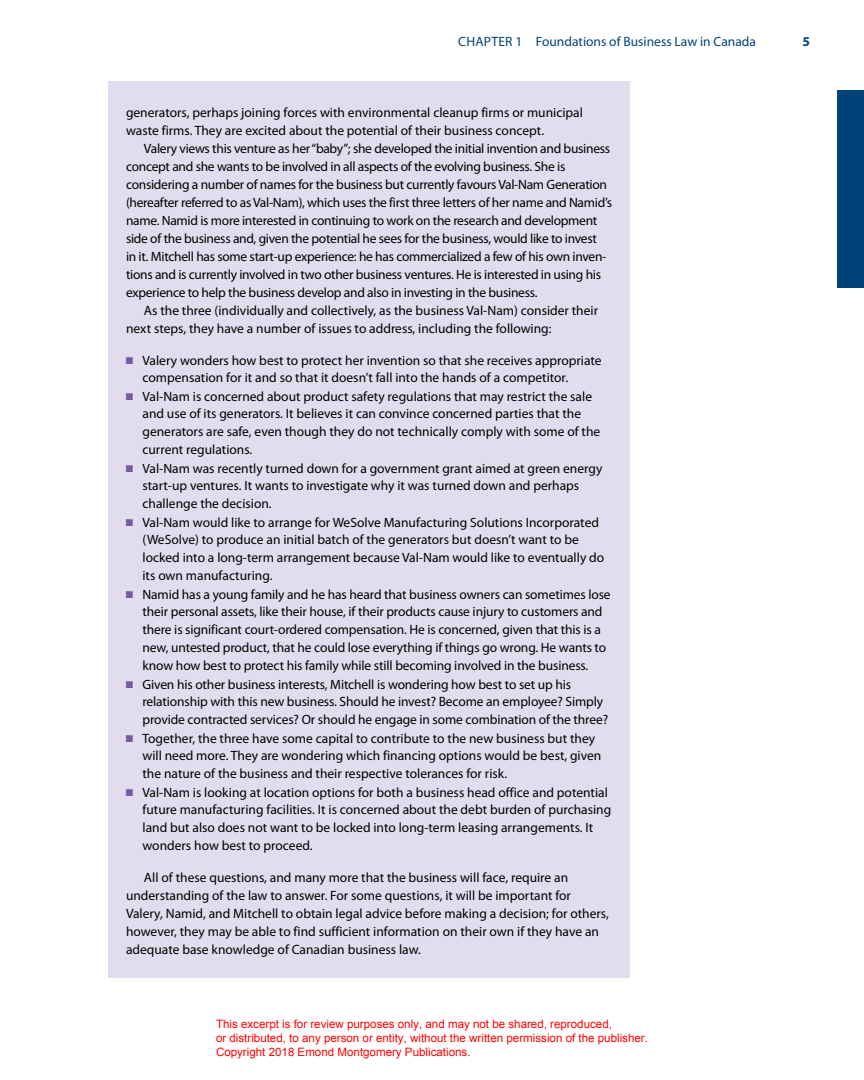
<style>
.page{position:relative;width:864px;height:1080px;background:#fff}
.page>*{position:absolute;margin:0;border:0;box-sizing:border-box;transform-origin:0 0}
.t1{font:13.5px/18px "Myriad Pro";letter-spacing:-.005em;color:#000}
.t2{font:13.5px "Myriad Pro";color:#00427a}
.t3{font:700 13.5px "Myriad Pro";color:#00427a}
.t4{font:11.55px/14px "Arial";color:#f00}
.s1{color:#7958a5}
</style>
<div class="page">
<div style="left:837px;top:90px;width:27px;height:198px;background:#00427a"></div>
<div style="left:108px;top:81px;width:522px;height:897px;background:#e2ddee"></div>
<p class="t2" style="left:458px;top:35px;width:299px">CHAPTER 1 Foundations of Business Law in Canada</p>
<p class="t3" style="left:803px;top:34px;width:9px">5</p>
<p class="t1" style="left:126px;top:104px;width:458px">generators, perhaps joining forces with environmental cleanup firms or municipal waste firms. They are excited about the potential of their business concept.</p>
<p class="t1" style="left:126px;top:140px;width:488px;text-indent:18px">Valery views this venture as her “baby”; she developed the initial invention and business concept and she wants to be involved in all aspects of the evolving business. She is considering a number of names for the business but currently favours Val-Nam Generation (hereafter referred to as Val-Nam), which uses the first three letters of her name and Namid’s name. Namid is more interested in continuing to work on the research and development side of the business and, given the potential he sees for the business, would like to invest<br>in it. Mitchell has some start-up experience: he has commercialized a few of his own inven&shy;tions and is currently involved in two other business ventures. He is interested in using his experience to help the business develop and also in investing in the business.</p>
<p class="t1" style="left:126px;top:302px;width:474px;text-indent:18px">As the three (individually and collectively, as the business Val-Nam) consider their next steps, they have a number of issues to address, including the following:</p>
<p class="t1" style="left:142px;top:351px;width:461px;text-indent:-17px"><span class="s1">■</span> Valery wonders how best to protect her invention so that she receives appropriate compensation for it and so that it doesn’t fall into the hands of a competitor.</p>
<p class="t1" style="left:142px;top:387px;width:459px;text-indent:-17px"><span class="s1">■</span> Val-Nam is concerned about product safety regulations that may restrict the sale and use of its generators. It believes it can convince concerned parties that the generators are safe, even though they do not technically comply with some of the current regulations.</p>
<p class="t1" style="left:142px;top:459px;width:461px;text-indent:-17px"><span class="s1">■</span> Val-Nam was recently turned down for a government grant aimed at green energy start-up ventures. It wants to investigate why it was turned down and perhaps challenge the decision.</p>
<p class="t1" style="left:142px;top:513px;width:463px;text-indent:-17px"><span class="s1">■</span> Val-Nam would like to arrange for WeSolve Manufacturing Solutions Incorporated (WeSolve) to produce an initial batch of the generators but doesn’t want to be locked into a long-term arrangement because Val-Nam would like to eventually do its own manufacturing.</p>
<p class="t1" style="left:142px;top:585px;width:470px;text-indent:-17px"><span class="s1">■</span> Namid has a young family and he has heard that business owners can sometimes lose their personal assets, like their house, if their products cause injury to customers and there is significant court-ordered compensation. He is concerned, given that this is a new, untested product, that he could lose everything if things go wrong. He wants to know how best to protect his family while still becoming involved in the business.</p>
<p class="t1" style="left:142px;top:675px;width:467px;text-indent:-17px"><span class="s1">■</span> Given his other business interests, Mitchell is wondering how best to set up his relationship with this new business. Should he invest? Become an employee? Simply provide contracted services? Or should he engage in some combination of the three?</p>
<p class="t1" style="left:142px;top:729px;width:460px;text-indent:-17px"><span class="s1">■</span> Together, the three have some capital to contribute to the new business but they will need more. They are wondering which financing options would be best, given the nature of the business and their respective tolerances for risk.</p>
<p class="t1" style="left:142px;top:783px;width:470px;text-indent:-17px"><span class="s1">■</span> Val-Nam is looking at location options for both a business head office and potential future manufacturing facilities. It is concerned about the debt burden of purchasing land but also does not want to be locked into long-term leasing arrangements. It wonders how best to proceed.</p>
<p class="t1" style="left:126px;top:869px;width:484px;text-indent:18px">All of these questions, and many more that the business will face, require an understanding of the law to answer. For some questions, it will be important for Valery, Namid, and Mitchell to obtain legal advice before making a decision; for others, however, they may be able to find sufficient information on their own if they have an adequate base knowledge of Canadian business law.</p>
<p class="t4" style="left:216px;top:1017px;width:433px">This excerpt is for review purposes only, and may not be shared, reproduced,<br>or distributed, to any person or entity, without the written permission of the publisher.<br>Copyright 2018 Emond Montgomery Publications.</p>
</div>
